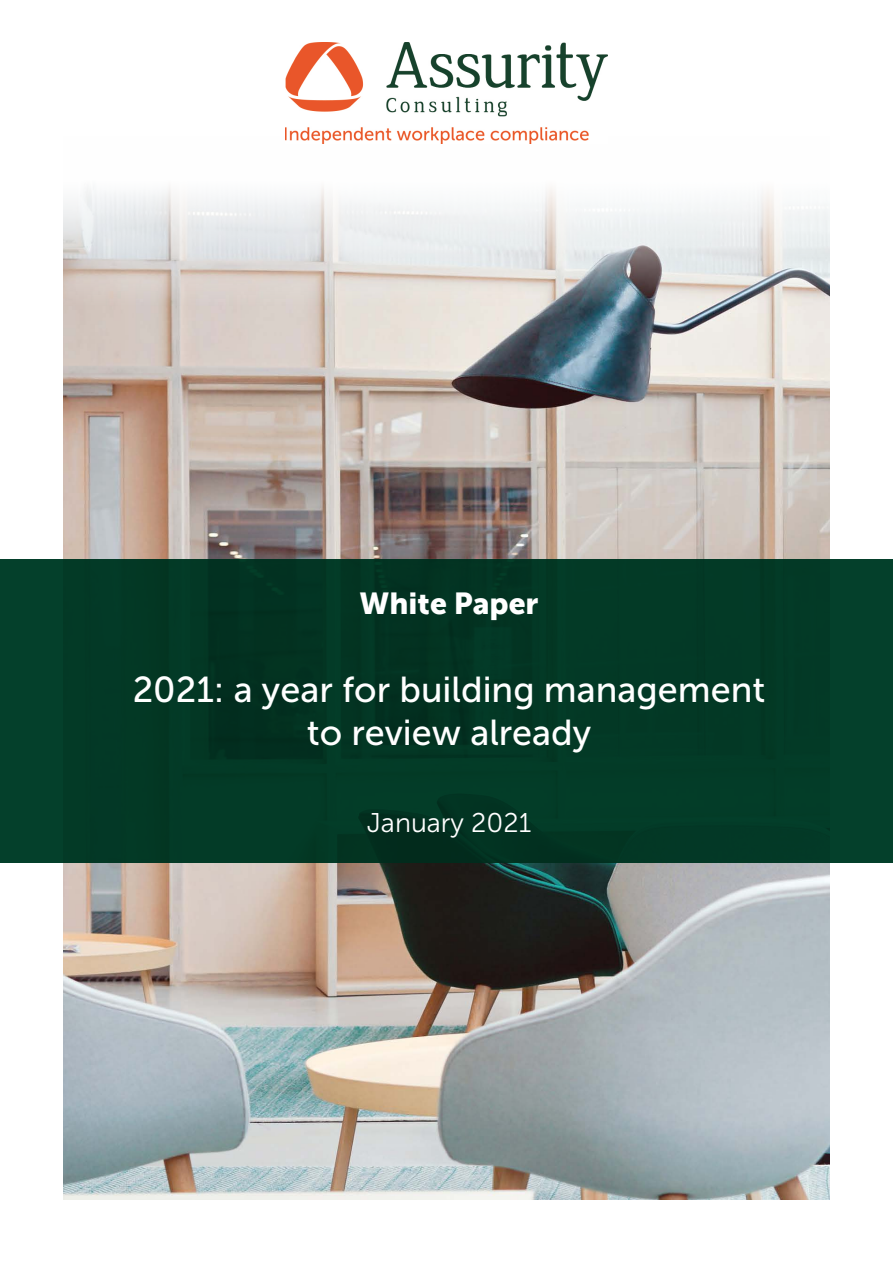
<style>
.page{position:relative;width:893px;height:1263px;background:#fff}
.page>*{position:absolute;margin:0;border:0;box-sizing:border-box;transform-origin:0 0}
.t1{font:36px/43.5px "Museo Sans 500";color:#fff;text-align:center}
.t2{font:30px "Museo Sans 900";color:#fff}
.t3{font:27px "Museo Sans 300";color:#fff}
</style>
<div class="page">
<img style="left:64px;top:136px;width:765px;height:1063px">
<div style="left:0;top:559px;width:893px;height:304px;background:#033926"></div>
<img style="left:286px;top:42px;width:321px;height:101px">
<p class="t2" style="left:360px;top:587px;width:180px">White Paper</p>
<p class="t1" style="left:133px;top:667px;width:634px">2021: a year for building management to review already</p>
<p class="t3" style="left:367px;top:808px;width:166px">January 2021</p>
</div>
